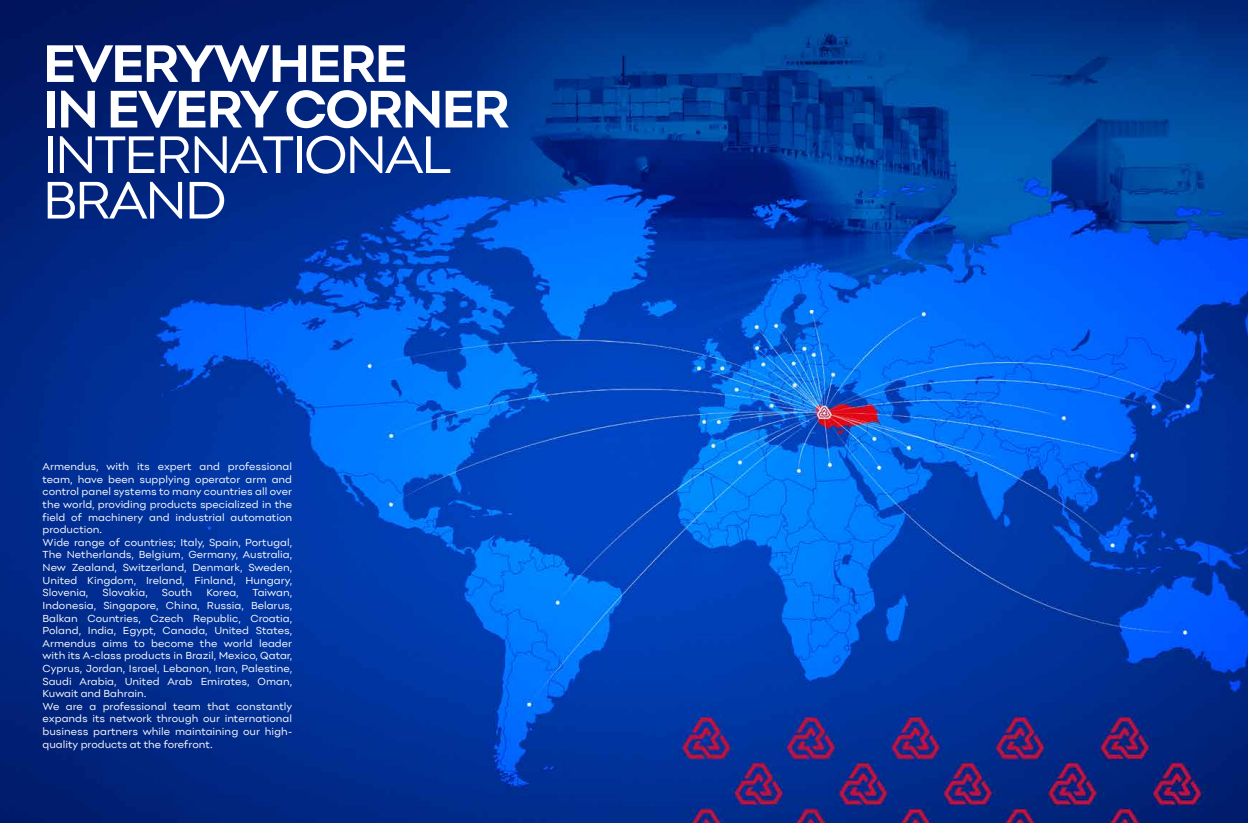
<style>
.page{position:relative;width:1248px;height:823px;background:#fff}
.page>*{position:absolute;margin:0;border:0;box-sizing:border-box;transform-origin:0 0}
.t1{font:700 54.6px/45.5px "Point";letter-spacing:-.05em;color:#fff}
.t2{font:54.6px/45.5px "Point";letter-spacing:-.05em;color:#fff}
.t3{font:10.5px/12.6px "Point";color:#fff}
</style>
<div class="page">
<img style="left:0;top:0;width:1247px;height:822px">
<h1 class="t1" style="left:43px;top:40px;width:469px">EVERYWHERE<br>IN EVERY CORNER</h1>
<h1 class="t2" style="left:43px;top:131px;width:411px">INTERNATIONAL<br>BRAND</h1>
<p class="t3" style="left:43px;top:460px;width:251px">Armendus, with its expert and professional team, have been supplying operator arm and control panel systems to many countries all over the world, providing products specialized in the field of machinery and industrial automation production.<br>Wide range of countries; Italy, Spain, Portugal, The Netherlands, Belgium, Germany, Australia, New Zealand, Switzerland, Denmark, Sweden, United Kingdom, Ireland, Finland, Hungary, Slovenia,</p>
<p class="t3" style="left:102px;top:586px;width:47px">Slovakia,</p>
<p class="t3" style="left:162px;top:586px;width:32px">South</p>
<p class="t3" style="left:206px;top:586px;width:33px">Korea,</p>
<p class="t3" style="left:43px;top:586px;width:251px;text-indent:210px">Taiwan, Indonesia, Singapore, China, Russia, Belarus, Balkan Countries, Czech Republic, Croatia, Poland, India, Egypt, Canada, United States, Armendus aims to become the world leader with its A-class products in Brazil, Mexico, Qatar, Cyprus, Jordan, Israel, Lebanon, Iran, Palestine, Saudi Arabia, United Arab Emirates, Oman, Kuwait and Bahrain.<br>We are a professional team that constantly expands its network through our international business partners while maintaining our high&shy;quality products at the forefront.</p>
</div>
